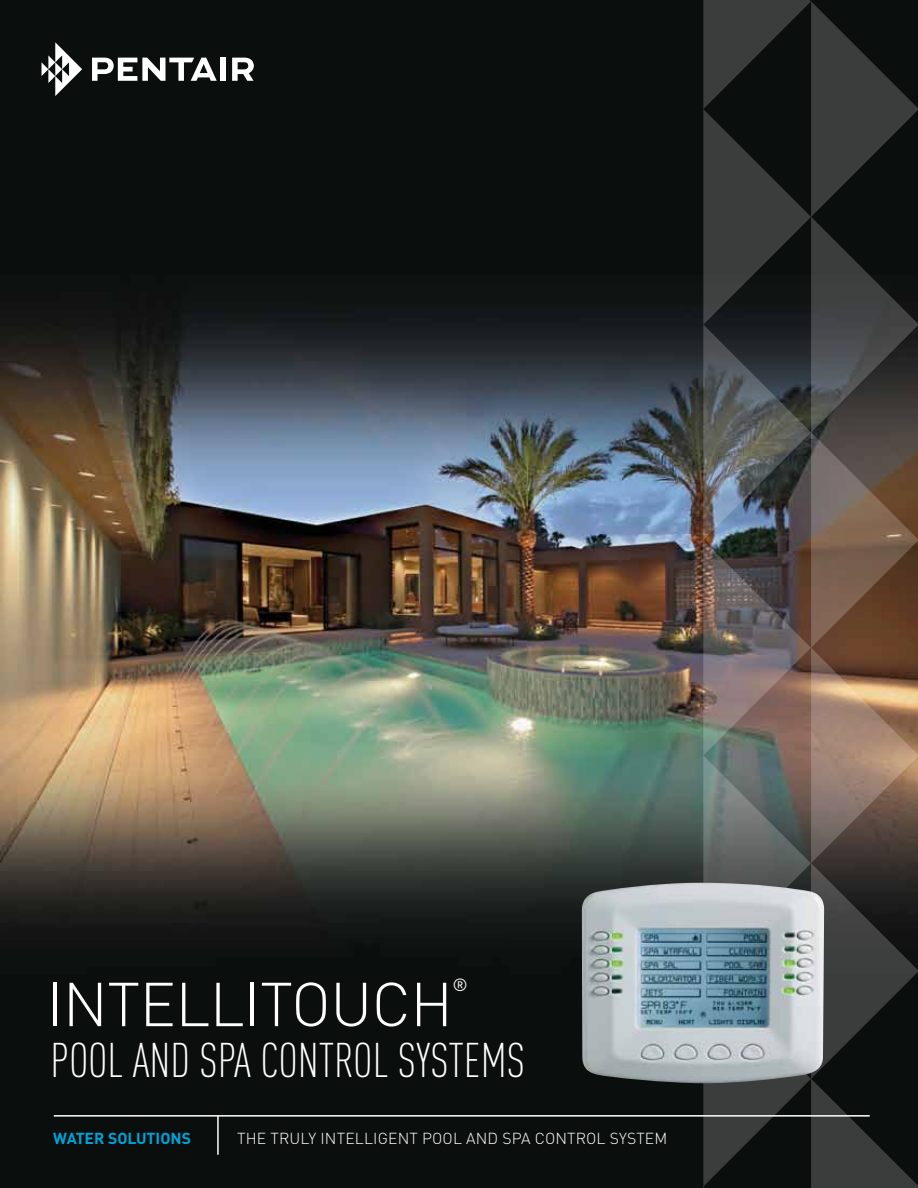
<style>
.page{position:relative;width:918px;height:1188px;background:#fff}
.page>*{position:absolute;margin:0;border:0;box-sizing:border-box;transform-origin:0 0}
.t1{font:300 61.05px "DIN Pro";color:#fff}
.t2{font:300 condensed 48px "DIN Pro";color:#fff}
.t3{font:17.4px "DIN Pro";color:#fff}
.t4{font:300 15.75px "DIN Pro";letter-spacing:.01em;color:#fff}
.t5{font:700 15.75px "DIN Pro";color:#00a3d8}
</style>
<div class="page">
<img style="left:0;top:0;width:703px;height:1188px">
<svg style="left:703px;top:0;width:215px;height:1188px;background:#46413e"></svg>
<hr style="left:54px;top:1115px;width:816px;height:2px;background:#fff">
<hr style="left:217px;top:1116px;width:2px;height:39px;background:#fff">
<svg style="left:42px;top:42px;width:40px;height:54px"></svg>
<svg style="left:92px;top:58px;width:125px;height:23px"></svg>
<div style="left:220px;top:58px;width:6px;height:23px;background:#fff"></div>
<svg style="left:232px;top:58px;width:22px;height:23px"></svg>
<img style="left:582px;top:883px;width:242px;height:200px">
<h1 class="t1" style="left:47px;top:957px;width:34px">INTELLITOUCH</h1>
<p class="t3" style="left:452px;top:971px;width:17px">®</p>
<h2 class="t2" style="left:51px;top:1026px;width:476px">POOL AND SPA CONTROL SYSTEMS</h2>
<p class="t5" style="left:53px;top:1125px;width:140px">WATER SOLUTIONS</p>
<p class="t4" style="left:237px;top:1126px;width:432px">THE TRULY INTELLIGENT POOL AND SPA CONTROL SYSTEM</p>
</div>
